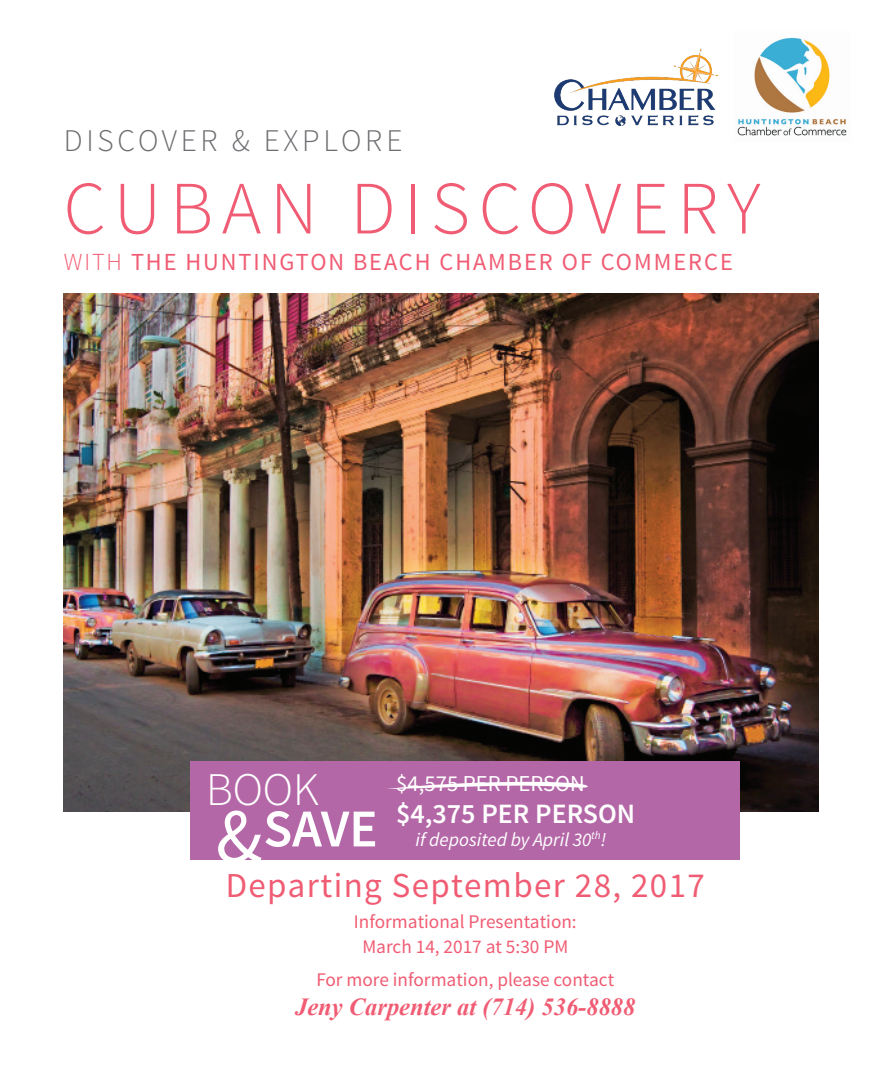
<style>
.page{position:relative;width:882px;height:1071px;background:#fff}
.page>*{position:absolute;margin:0;border:0;box-sizing:border-box;transform-origin:0 0}
.t1{font:300 75.25px "Source Sans Pro";letter-spacing:.12em;color:#f05c73}
.t2{font:600 53.2px "Source Sans Pro";color:#fff}
.t3{font:300 46.73px "Source Sans Pro";color:#fff}
.t4{font:35px "Source Sans Pro";letter-spacing:.04em;color:#f05c73}
.t5{font:300 31.5px "Source Sans Pro";letter-spacing:.12em;color:#6c6d70}
.t6{font:600 28px "Source Sans Pro";color:#fff}
.t7{font:24.5px "Source Sans Pro";letter-spacing:.08em;color:#f05c73}
.t8{font:italic 700 24.5px "Times New Roman";color:#f05c73}
.t9{font:22.75px "Source Sans Pro";color:#fff}
.t10{font:19.25px/24.5px "Source Sans Pro";color:#f05c73;text-align:center}
.t11{font:italic 19.25px "Source Sans Pro";color:#fff}
.s1{font-weight:300}
.s2{font-weight:400;font-size:77.17px}
</style>
<div class="page">
<img style="left:64px;top:294px;width:754px;height:517px">
<img style="left:554px;top:48px;width:165px;height:77px">
<div style="left:191px;top:762px;width:549px;height:98px;background:#b467a7"></div>
<svg style="left:387px;top:781px;width:201px;height:8px"></svg>
<img style="left:737px;top:37px;width:110px;height:99px">
<h3 class="t5" style="left:64px;top:122px;width:340px">DISCOVER &amp; EXPLORE</h3>
<h1 class="t1" style="left:64px;top:163px;width:698px">CUBAN DISCOVERY</h1>
<p class="t7" style="left:64px;top:247px;width:671px"><span class="s1">WITH</span> THE HUNTINGTON BEACH CHAMBER OF COMMERCE</p>
<h3 class="t3" style="left:206px;top:761px;width:114px">BOOK</h3>
<h2 class="t2" style="left:216px;top:795px;width:164px"><span class="s2">&amp;</span>SAVE</h2>
<p class="t9" style="left:396px;top:770px;width:190px">$4,575 PER PERSON</p>
<h3 class="t6" style="left:396px;top:796px;width:241px">$4,375 PER PERSON</h3>
<p class="t11" style="left:416px;top:828px;width:192px">if deposited by April 30<sup>th</sup>!</p>
<h3 class="t4" style="left:226px;top:863px;width:481px">Departing September 28, 2017</h3>
<p class="t10" style="left:354px;top:910px;width:224px">Informational Presentation:<br>March 14, 2017 at 5:30 PM</p>
<p class="t10" style="left:316px;top:968px;width:299px">For more information, please contact</p>
<p class="t8" style="left:295px;top:990px;width:342px">Jeny Carpenter at (714) 536-8888</p>
</div>
